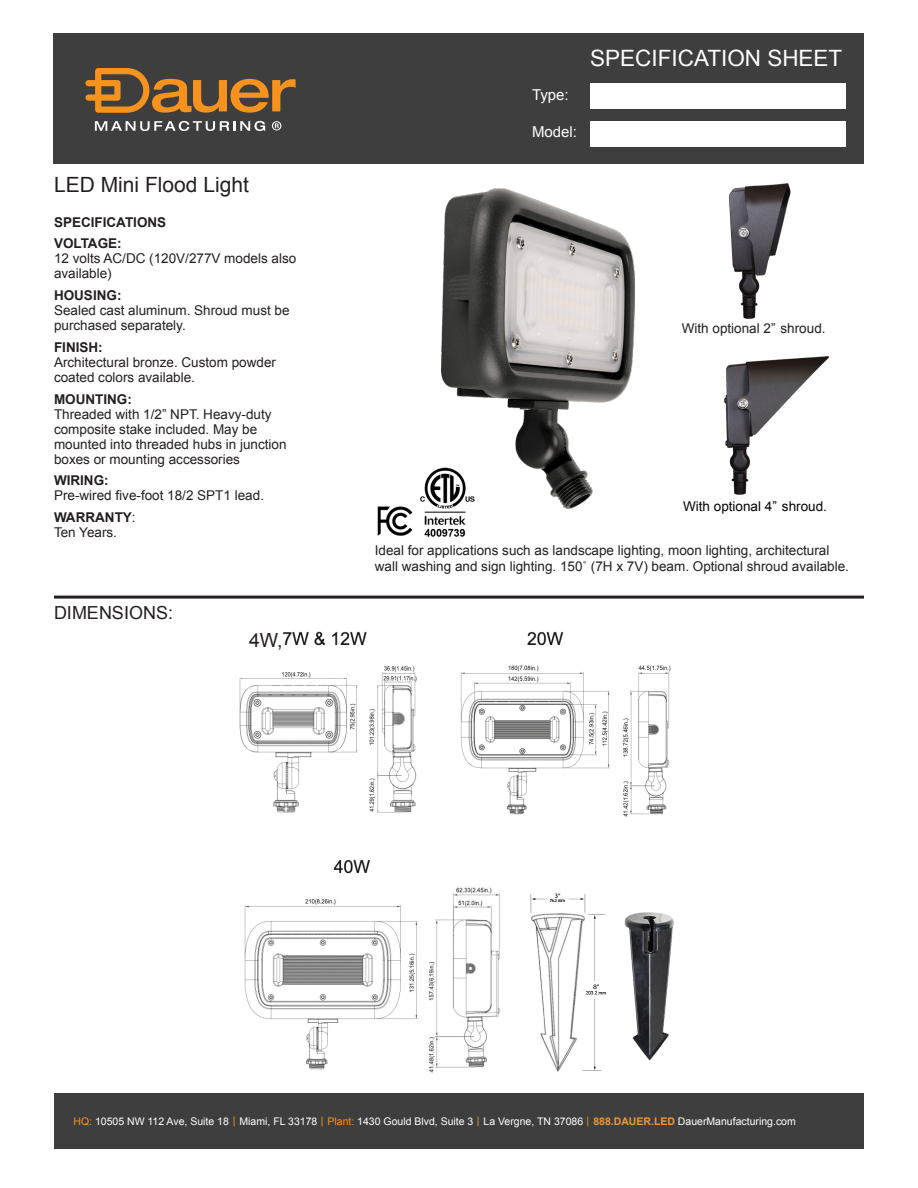
<style>
.page{position:relative;width:918px;height:1188px;background:#fff}
.page>*{position:absolute;margin:0;border:0;box-sizing:border-box;transform-origin:0 0}
.t1{font:22.5px "Arial";color:#fff}
.t2{font:21px "Arial";color:#231f20}
.t3{font:19.5px "Arial";color:#231f20}
.t4{font:18px "Arial";color:#231f20}
.t5{font:15px "Arial";color:#fff}
.t6{font:13.5px/15px "Arial";color:#231f20}
.t7{font:700 13.5px/21.8px "Arial";color:#231f20}
.t8{font:13.5px "Arial";color:#040503}
.t9{font:10.5px "Arial";color:#fff}
.s1{font-weight:700}
.s2{color:#f7931d}
.s3{font-weight:700;color:#ec993c}
</style>
<div class="page">
<hr style="left:54px;top:596px;width:810px;height:3px;background:#231f20">
<img style="left:420px;top:468px;width:46px;height:69px">
<img style="left:239px;top:631px;width:432px;height:186px">
<img style="left:244px;top:859px;width:363px;height:214px">
<img style="left:441px;top:189px;width:194px;height:319px">
<div style="left:54px;top:34px;width:810px;height:130px;background:#3e3e3f"></div>
<div style="left:590px;top:84px;width:256px;height:25px;background:#fff"></div>
<div style="left:590px;top:121px;width:256px;height:25px;background:#fff"></div>
<img style="left:377px;top:506px;width:36px;height:30px">
<img style="left:728px;top:183px;width:63px;height:136px">
<img style="left:724px;top:356px;width:105px;height:139px">
<svg style="left:95px;top:121px;width:170px;height:10px"></svg>
<svg style="left:272px;top:121px;width:9px;height:9px"></svg>
<svg style="left:85px;top:68px;width:211px;height:45px"></svg>
<div style="left:54px;top:1094px;width:810px;height:55px;background:#3e3e3f"></div>
<img style="left:624px;top:912px;width:50px;height:149px">
<h2 class="t2" style="left:54px;top:171px;width:196px">LED Mini Flood Light</h2>
<p class="t7" style="left:54px;top:212px;width:114px">SPECIFICATIONS<br>VOLTAGE:</p>
<p class="t6" style="left:54px;top:251px;width:244px">12 volts AC/DC (120V/277V models also available)</p>
<p class="t7" style="left:54px;top:285px;width:69px">HOUSING:</p>
<p class="t6" style="left:54px;top:303px;width:237px">Sealed cast aluminum. Shroud must be purchased separately.</p>
<p class="t7" style="left:54px;top:337px;width:50px">FINISH:</p>
<p class="t6" style="left:54px;top:355px;width:224px">Architectural bronze. Custom powder coated colors available.</p>
<p class="t7" style="left:54px;top:388px;width:79px">MOUNTING:</p>
<p class="t6" style="left:54px;top:407px;width:234px">Threaded with 1/2” NPT. Heavy-duty composite stake included. May be mounted into threaded hubs in junction boxes or mounting accessories</p>
<p class="t7" style="left:54px;top:470px;width:56px">WIRING:</p>
<p class="t6" style="left:54px;top:485px;width:212px;line-height:21.8px">Pre-wired five-foot 18/2 SPT1 lead.<br><span class="s1">WARRANTY</span>:</p>
<p class="t6" style="left:54px;top:525px;width:65px">Ten Years.</p>
<h3 class="t4" style="left:54px;top:601px;width:121px">DIMENSIONS:</h3>
<h3 class="t3" style="left:249px;top:627px;width:35px">4W,</h3>
<p class="t5" style="left:532px;top:85px;width:38px">Type:</p>
<h1 class="t1" style="left:590px;top:44px;width:254px">SPECIFICATION SHEET</h1>
<p class="t6" style="left:682px;top:321px;width:145px">With optional 2” shroud.</p>
<p class="t8" style="left:683px;top:497px;width:145px">With optional 4” shroud.</p>
<p class="t6" style="left:375px;top:543px;width:476px;line-height:16.2px">Ideal for applications such as landscape lighting, moon lighting, architectural wall washing and sign lighting. 150˚ (7H x 7V) beam. Optional shroud available.</p>
<p class="t9" style="left:73px;top:1115px;width:724px"><span class="s2">HQ:</span> 10505 NW 112 Ave, Suite 18 <span class="s2">|</span> Miami, FL 33178 <span class="s2">| Plant:</span> 1430 Gould Blvd, Suite 3 <span class="s2">|</span> La Vergne, TN 37086 <span class="s2">|</span> <span class="s3">888.DAUER.LED</span> DauerManufacturing.com</p>
</div>
